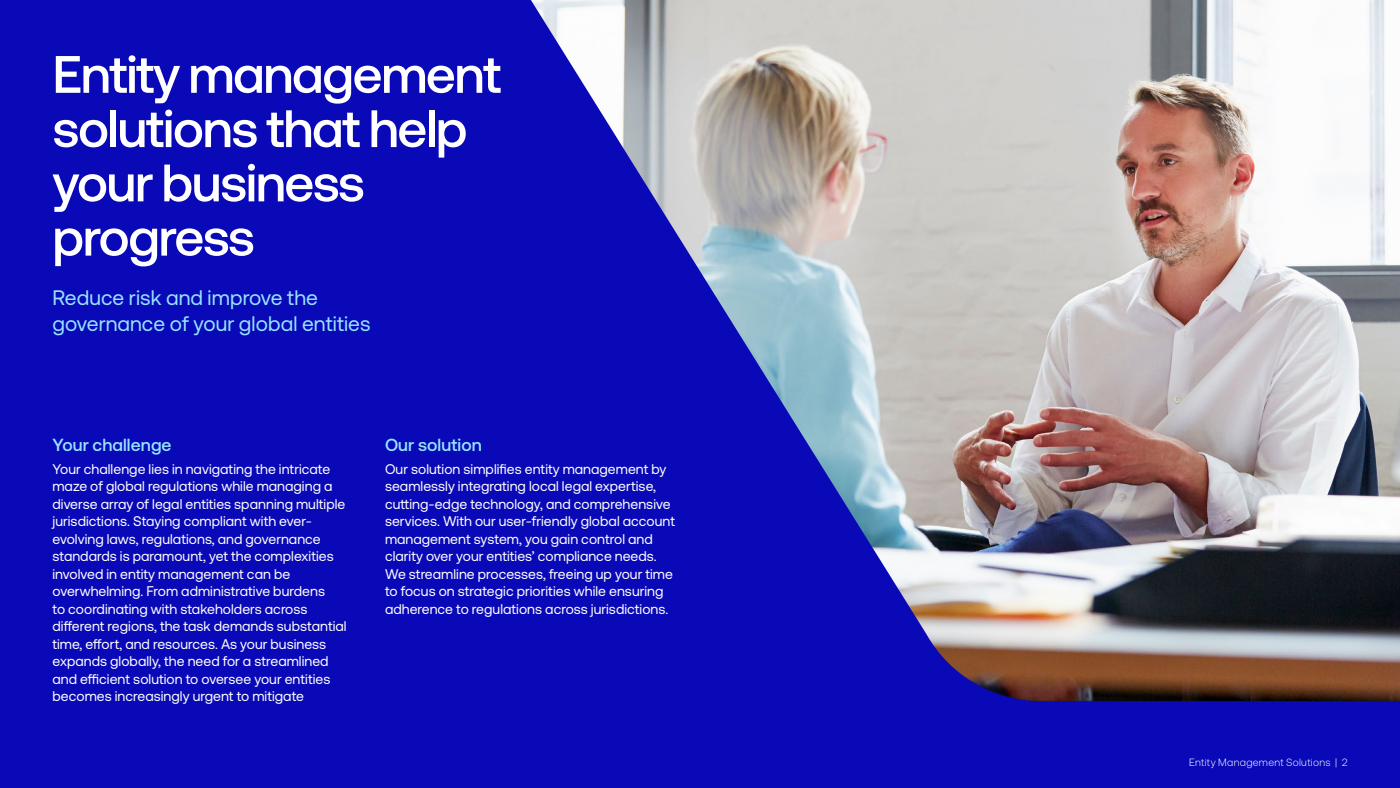
<style>
.page{position:relative;width:1400px;height:788px;background:#fff}
.page>*{position:absolute;margin:0;border:0;box-sizing:border-box;transform-origin:0 0}
.t1{font:500 52.5px/54.2px "Vistra Sans";letter-spacing:-.025em;color:#fff}
.t2{font:21px/26.2px "Vistra Sans";letter-spacing:.005em;color:#97e3ff}
.t3{font:500 17.5px "Vistra Sans";letter-spacing:.005em;color:#97e3ff}
.t4{font:14px/17.5px "Vistra Sans";letter-spacing:.005em;color:#fff}
.t5{font:300 10.5px "Vistra Sans";letter-spacing:.035em;color:#fff}
</style>
<div class="page">
<div style="left:1px;top:1px;width:1399px;height:787px;background:#0909b7"></div>
<img style="left:531px;top:0;width:869px;height:701px">
<h1 class="t1" style="left:52px;top:47px;width:451px">Entity management solutions that help your business progress</h1>
<h2 class="t2" style="left:52px;top:285px;width:320px">Reduce risk and improve the governance of your global entities</h2>
<p class="t3" style="left:52px;top:435px;width:121px">Your challenge</p>
<p class="t4" style="left:52px;top:460px;width:296px">Your challenge lies in navigating the intricate maze of global regulations while managing a diverse array of legal entities spanning multiple jurisdictions. Staying compliant with ever&shy;evolving laws, regulations, and governance standards is paramount, yet the complexities involved in entity management can be overwhelming. From administrative burdens<br>to coordinating with stakeholders across different regions, the task demands substantial time, effort, and resources. As your business expands globally, the need for a streamlined and efficient solution to oversee your entities becomes increasingly urgent to mitigate</p>
<p class="t3" style="left:385px;top:435px;width:98px">Our solution</p>
<p class="t4" style="left:385px;top:460px;width:292px">Our solution simplifies entity management by seamlessly integrating local legal expertise, cutting-edge technology, and comprehensive services. With our user-friendly global account management system, you gain control and clarity over your entities’ compliance needs.<br>We streamline processes, freeing up your time to focus on strategic priorities while ensuring adherence to regulations across jurisdictions.</p>
<p class="t5" style="left:1189px;top:756px;width:160px">Entity Management Solutions | 2</p>
</div>
